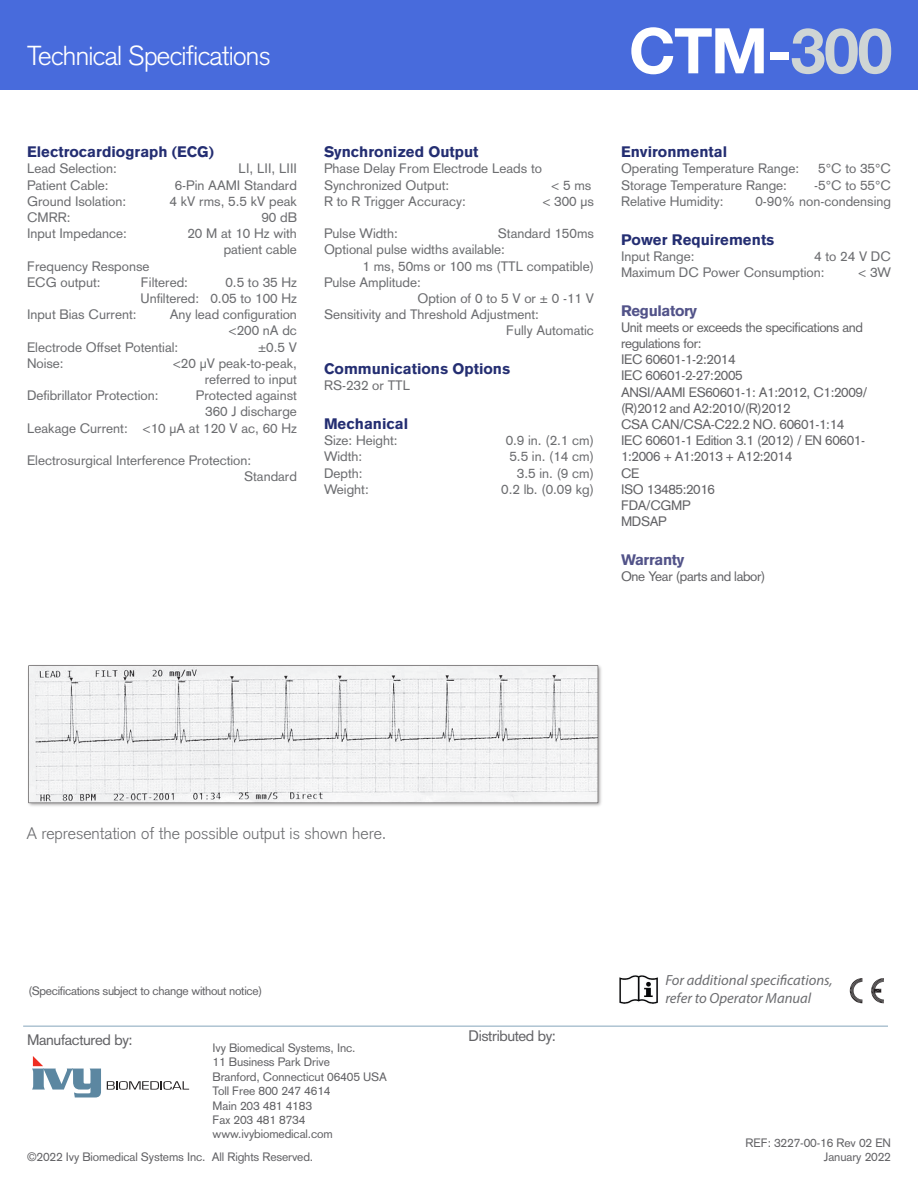
<style>
.page{position:relative;width:918px;height:1188px;background:#fff}
.page>*{position:absolute;margin:0;border:0;box-sizing:border-box;transform-origin:0 0}
.t1{font:700 63px "Helvetica Neue";letter-spacing:-.025em;color:#fff}
.t2{font:300 27px "Akzidenz Grotesk";letter-spacing:-.025em;color:#fff}
.t3{font:300 16.5px "Akzidenz Grotesk";color:#6c6d70}
.t4{font:900 15px "Akzidenz Grotesk";color:#242e72}
.t5{font:15px "Akzidenz Grotesk";letter-spacing:-.025em;color:#636366}
.t6{font:900 15px "Akzidenz Grotesk";letter-spacing:-.025em;color:#525389}
.t7{font:italic 14.7px/17.5px "Myriad Pro";color:#6c6d70}
.t8{font:13.5px/16.2px "Akzidenz Grotesk";color:#6c6d70}
.t9{font:13.5px/16.2px "Akzidenz Grotesk";letter-spacing:-.025em;color:#636366}
.t10{font:12px "Akzidenz Grotesk";letter-spacing:-.01em;color:#636366}
.s1{color:#cfd5d5}
</style>
<div class="page">
<div style="left:0;top:0;width:918px;height:89px;background:#486bdc"></div>
<svg style="left:107px;top:1081px;width:82px;height:9px"></svg>
<svg style="left:32px;top:1056px;width:69px;height:41px"></svg>
<hr style="left:23px;top:1026px;width:865px;height:1px;background:#85a5bb">
<img style="left:28px;top:665px;width:574px;height:141px">
<svg style="left:871px;top:978px;width:13px;height:26px"></svg>
<svg style="left:850px;top:978px;width:13px;height:25px"></svg>
<img style="left:619px;top:975px;width:39px;height:29px">
<p class="t2" style="left:27px;top:40px;width:245px">Technical Specifications</p>
<p class="t1" style="left:629px;top:1px;width:265px">CTM-<span class="s1">300</span></p>
<p class="t4" style="left:27px;top:143px;width:188px">Electrocardiograph (ECG)</p>
<p class="t8" style="left:27px;top:161px;width:91px">Lead Selection:</p>
<p class="t8" style="left:239px;top:161px;width:60px">LI, LII, LIII</p>
<p class="t8" style="left:27px;top:177px;width:83px">Patient Cable:</p>
<p class="t8" style="left:175px;top:177px;width:124px">6-Pin AAMI Standard</p>
<p class="t8" style="left:27px;top:193px;width:101px">Ground Isolation:</p>
<p class="t8" style="left:170px;top:193px;width:129px">4 kV rms, 5.5 kV peak</p>
<p class="t8" style="left:27px;top:209px;width:45px">CMRR:</p>
<p class="t8" style="left:261px;top:209px;width:37px">90 dB</p>
<p class="t8" style="left:27px;top:225px;width:102px">Input Impedance:</p>
<p class="t8" style="left:187px;top:225px;width:111px;text-align:right">20 M at 10 Hz with patient cable</p>
<p class="t8" style="left:27px;top:258px;width:124px">Frequency Response</p>
<p class="t8" style="left:27px;top:274px;width:75px">ECG output:</p>
<p class="t8" style="left:141px;top:274px;width:49px">Filtered:</p>
<p class="t8" style="left:225px;top:274px;width:73px">0.5 to 35 Hz</p>
<p class="t8" style="left:140px;top:290px;width:158px">Unfiltered: 0.05 to 100 Hz</p>
<p class="t8" style="left:27px;top:306px;width:111px">Input Bias Current:</p>
<p class="t8" style="left:170px;top:306px;width:129px;text-align:right">Any lead configuration &lt;200 nA dc</p>
<p class="t8" style="left:27px;top:339px;width:153px">Electrode Offset Potential:</p>
<p class="t8" style="left:258px;top:339px;width:40px">±0.5 V</p>
<p class="t8" style="left:27px;top:355px;width:38px">Noise:</p>
<p class="t8" style="left:173px;top:355px;width:126px;text-align:right">&lt;20 μV peak-to-peak, referred to input</p>
<p class="t8" style="left:27px;top:387px;width:133px">Defibrillator Protection:</p>
<p class="t8" style="left:196px;top:387px;width:103px;text-align:right">Protected against<br>360 J discharge</p>
<p class="t8" style="left:27px;top:420px;width:271px">Leakage Current: &lt;10 μA at 120 V ac, 60 Hz</p>
<p class="t8" style="left:244px;top:452px;width:54px;text-indent:-217px">Electrosurgical Interference Protection:<br>Standard</p>
<p class="t4" style="left:324px;top:143px;width:156px">Synchronized Output</p>
<p class="t8" style="left:324px;top:161px;width:220px">Phase Delay From Electrode Leads to<br>Synchronized Output:</p>
<p class="t8" style="left:551px;top:177px;width:42px">&lt; 5 ms</p>
<p class="t8" style="left:324px;top:193px;width:144px">R to R Trigger Accuracy:</p>
<p class="t8" style="left:542px;top:193px;width:53px">&lt; 300 μs</p>
<p class="t8" style="left:324px;top:225px;width:75px">Pulse Width:</p>
<p class="t8" style="left:498px;top:225px;width:98px">Standard 150ms</p>
<p class="t8" style="left:362px;top:242px;width:233px;text-indent:-38px">Optional pulse widths available:<br>1 ms, 50ms or 100 ms (TTL compatible)</p>
<p class="t8" style="left:417px;top:274px;width:178px;text-indent:-93px">Pulse Amplitude:<br>Option of 0 to 5 V or ± 0 -11 V</p>
<p class="t8" style="left:506px;top:306px;width:89px;text-indent:-182px">Sensitivity and Threshold Adjustment:<br>Fully Automatic</p>
<p class="t4" style="left:324px;top:360px;width:188px">Communications Options</p>
<p class="t8" style="left:324px;top:378px;width:88px">RS-232 or TTL</p>
<p class="t4" style="left:324px;top:415px;width:86px">Mechanical</p>
<p class="t8" style="left:324px;top:432px;width:75px">Size: Height:</p>
<p class="t8" style="left:506px;top:432px;width:90px">0.9 in. (2.1 cm)</p>
<p class="t8" style="left:324px;top:449px;width:40px">Width:</p>
<p class="t8" style="left:509px;top:449px;width:86px">5.5 in. (14 cm)</p>
<p class="t8" style="left:324px;top:465px;width:40px">Depth:</p>
<p class="t8" style="left:517px;top:465px;width:79px">3.5 in. (9 cm)</p>
<p class="t8" style="left:324px;top:481px;width:46px">Weight:</p>
<p class="t8" style="left:501px;top:481px;width:94px">0.2 lb. (0.09 kg)</p>
<p class="t4" style="left:621px;top:143px;width:108px">Environmental</p>
<p class="t8" style="left:621px;top:161px;width:180px">Operating Temperature Range:</p>
<p class="t8" style="left:818px;top:161px;width:74px">5°C to 35°C</p>
<p class="t8" style="left:621px;top:177px;width:168px">Storage Temperature Range:</p>
<p class="t8" style="left:814px;top:177px;width:78px">-5°C to 55°C</p>
<p class="t8" style="left:621px;top:193px;width:104px">Relative Humidity:</p>
<p class="t8" style="left:755px;top:193px;width:137px">0-90% non-condensing</p>
<p class="t4" style="left:621px;top:230px;width:155px">Power Requirements</p>
<p class="t8" style="left:621px;top:248px;width:75px">Input Range:</p>
<p class="t8" style="left:814px;top:248px;width:78px">4 to 24 V DC</p>
<p class="t8" style="left:621px;top:264px;width:205px">Maximum DC Power Consumption:</p>
<p class="t8" style="left:858px;top:264px;width:34px">&lt; 3W</p>
<p class="t6" style="left:621px;top:301px;width:78px">Regulatory</p>
<p class="t9" style="left:621px;top:319px;width:244px">Unit meets or exceeds the specifications and regulations for:</p>
<p class="t9" style="left:621px;top:351px;width:116px">IEC 60601-1-2:2014</p>
<p class="t9" style="left:621px;top:368px;width:123px">IEC 60601-2-27:2005</p>
<p class="t9" style="left:621px;top:384px;width:248px">ANSI/AAMI ES60601-1: A1:2012, C1:2009/ (R)2012 and A2:2010/(R)2012</p>
<p class="t9" style="left:621px;top:416px;width:225px">CSA CAN/CSA-C22.2 NO. 60601-1:14</p>
<p class="t9" style="left:621px;top:432px;width:246px">IEC 60601-1 Edition 3.1 (2012) / EN 60601-<br>1:2006 + A1:2013 + A12:2014</p>
<p class="t9" style="left:621px;top:465px;width:20px">CE</p>
<p class="t9" style="left:621px;top:481px;width:96px">ISO 13485:2016</p>
<p class="t9" style="left:621px;top:497px;width:71px">FDA/CGMP</p>
<p class="t9" style="left:621px;top:513px;width:47px">MDSAP</p>
<p class="t6" style="left:621px;top:551px;width:65px">Warranty</p>
<p class="t9" style="left:621px;top:568px;width:146px">One Year (parts and labor)</p>
<p class="t3" style="left:27px;top:823px;width:361px">A representation of the possible output is shown here.</p>
<p class="t10" style="left:28px;top:983px;width:235px">(Specifications subject to change without notice)</p>
<p class="t5" style="left:27px;top:1031px;width:107px">Manufactured by:</p>
<p class="t5" style="left:469px;top:1027px;width:89px">Distributed by:</p>
<p class="t10" style="left:213px;top:1041px;width:144px">Ivy Biomedical Systems, Inc.</p>
<p class="t10" style="left:213px;top:1055px;width:119px">11 Business Park Drive</p>
<p class="t10" style="left:213px;top:1070px;width:176px">Branford, Connecticut 06405 USA</p>
<p class="t10" style="left:213px;top:1084px;width:120px">Toll Free 800 247 4614</p>
<p class="t10" style="left:213px;top:1098px;width:101px">Main 203 481 4183</p>
<p class="t10" style="left:213px;top:1113px;width:94px">Fax 203 481 8734</p>
<p class="t10" style="left:213px;top:1127px;width:122px">www.ivybiomedical.com</p>
<p class="t7" style="left:665px;top:971px;width:169px">For additional specifications, refer to Operator Manual</p>
<p class="t10" style="left:746px;top:1135px;width:147px">REF: 3227-00-16 Rev 02 EN</p>
<p class="t10" style="left:27px;top:1150px;width:288px">©2022 Ivy Biomedical Systems Inc. All Rights Reserved.</p>
<p class="t10" style="left:824px;top:1150px;width:69px">January 2022</p>
</div>
